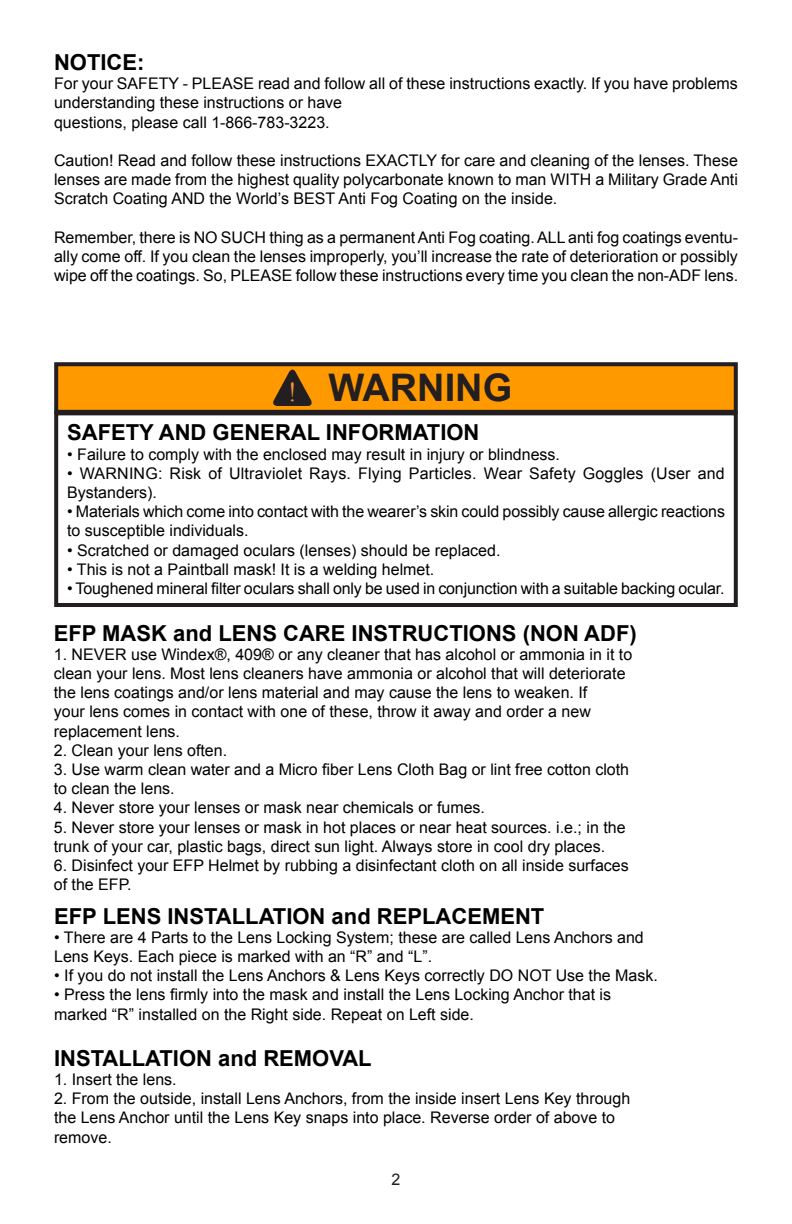
<style>
.page{position:relative;width:792px;height:1224px;background:#fff}
.page>*{position:absolute;margin:0;border:0;box-sizing:border-box;transform-origin:0 0}
.t1{font:700 38px "Arial";color:#231f20}
.t2{font:27.4px "Times New Roman";color:#f7943b;scale:.88 1}
.t3{font:700 22px "Arial";color:#000}
.t4{font:16px/19.2px "Arial";color:#000}
.t5{font:16px "Arial";color:#231f20}
</style>
<div class="page">
<div style="left:56px;top:364px;width:680px;height:48px;background:#f90"></div>
<div style="left:54px;top:362px;width:684px;height:52px;border:4px solid #231f20"></div>
<div style="left:54px;top:411px;width:684px;height:196px;border:4px solid #231f20"></div>
<svg style="left:273px;top:369px;width:39px;height:37px"></svg>
<p class="t3" style="left:54px;top:48px;width:92px">NOTICE:</p>
<p class="t4" style="left:54px;top:74px;width:685px">For your SAFETY - PLEASE read and follow all of these instructions exactly. If you have problems understanding these instructions or have</p>
<p class="t4" style="left:54px;top:113px;width:277px">questions, please call 1-866-783-3223.</p>
<p class="t4" style="left:54px;top:151px;width:685px;text-align:justify">Caution! Read and follow these instructions EXACTLY for care and cleaning of the lenses. These lenses are made from the highest quality polycarbonate known to man WITH a Military Grade Anti Scratch Coating AND the World’s BEST Anti Fog Coating on the inside.</p>
<p class="t4" style="left:54px;top:228px;width:686px;text-align:justify">Remember, there is NO SUCH thing as a permanent Anti Fog coating. ALL anti fog coatings eventu&shy;ally come off. If you clean the lenses improperly, you’ll increase the rate of deterioration or possibly wipe off the coatings. So, PLEASE follow these instructions every time you clean the non-ADF lens.</p>
<p class="t2" style="left:288px;top:373px;width:11px">!</p>
<p class="t1" style="left:329px;top:363px;width:185px">WARNING</p>
<p class="t3" style="left:67px;top:418px;width:414px">SAFETY AND GENERAL INFORMATION</p>
<p class="t4" style="left:67px;top:445px;width:494px">• Failure to comply with the enclosed may result in injury or blindness.</p>
<p class="t4" style="left:67px;top:464px;width:659px">• WARNING: Risk of Ultraviolet Rays. Flying Particles. Wear Safety Goggles (User and<br>Bystanders).</p>
<p class="t4" style="left:67px;top:502px;width:659px">• Materials which come into contact with the wearer’s skin could possibly cause allergic reactions to susceptible individuals.</p>
<p class="t4" style="left:67px;top:541px;width:435px">• Scratched or damaged oculars (lenses) should be replaced.</p>
<p class="t4" style="left:67px;top:560px;width:369px">• This is not a Paintball mask! It is a welding helmet.</p>
<p class="t4" style="left:67px;top:579px;width:659px">• Toughened mineral filter oculars shall only be used in conjunction with a suitable backing ocular.</p>
<p class="t3" style="left:54px;top:618px;width:585px">EFP MASK and LENS CARE INSTRUCTIONS (NON ADF)</p>
<p class="t4" style="left:54px;top:645px;width:580px">1. NEVER use Windex®, 409® or any cleaner that has alcohol or ammonia in it to</p>
<p class="t4" style="left:54px;top:664px;width:573px">clean your lens. Most lens cleaners have ammonia or alcohol that will deteriorate</p>
<p class="t4" style="left:54px;top:683px;width:535px">the lens coatings and/or lens material and may cause the lens to weaken. If</p>
<p class="t4" style="left:54px;top:702px;width:539px">your lens comes in contact with one of these, throw it away and order a new</p>
<p class="t4" style="left:54px;top:722px;width:128px">replacement lens.</p>
<p class="t4" style="left:54px;top:741px;width:175px">2. Clean your lens often.</p>
<p class="t4" style="left:54px;top:760px;width:577px">3. Use warm clean water and a Micro fiber Lens Cloth Bag or lint free cotton cloth</p>
<p class="t4" style="left:54px;top:779px;width:122px">to clean the lens.</p>
<p class="t4" style="left:54px;top:798px;width:433px">4. Never store your lenses or mask near chemicals or fumes.</p>
<p class="t4" style="left:54px;top:818px;width:573px">5. Never store your lenses or mask in hot places or near heat sources. i.e.; in the</p>
<p class="t4" style="left:54px;top:837px;width:553px">trunk of your car, plastic bags, direct sun light. Always store in cool dry places.</p>
<p class="t4" style="left:54px;top:856px;width:577px">6. Disinfect your EFP Helmet by rubbing a disinfectant cloth on all inside surfaces</p>
<p class="t4" style="left:54px;top:875px;width:79px">of the EFP.</p>
<p class="t3" style="left:54px;top:901px;width:492px">EFP LENS INSTALLATION and REPLACEMENT</p>
<p class="t4" style="left:54px;top:928px;width:591px">• There are 4 Parts to the Lens Locking System; these are called Lens Anchors and</p>
<p class="t4" style="left:54px;top:947px;width:379px">Lens Keys. Each piece is marked with an “R” and “L”.</p>
<p class="t4" style="left:54px;top:966px;width:605px">• If you do not install the Lens Anchors &amp; Lens Keys correctly DO NOT Use the Mask.</p>
<p class="t4" style="left:54px;top:985px;width:558px">• Press the lens firmly into the mask and install the Lens Locking Anchor that is</p>
<p class="t4" style="left:54px;top:1005px;width:421px">marked “R” installed on the Right side. Repeat on Left side.</p>
<p class="t3" style="left:54px;top:1043px;width:319px">INSTALLATION and REMOVAL</p>
<p class="t4" style="left:54px;top:1070px;width:124px">1. Insert the lens.</p>
<p class="t4" style="left:54px;top:1089px;width:578px">2. From the outside, install Lens Anchors, from the inside insert Lens Key through</p>
<p class="t4" style="left:54px;top:1108px;width:563px">the Lens Anchor until the Lens Key snaps into place. Reverse order of above to</p>
<p class="t4" style="left:54px;top:1128px;width:59px">remove.</p>
<p class="t5" style="left:392px;top:1169px;width:10px">2</p>
</div>
